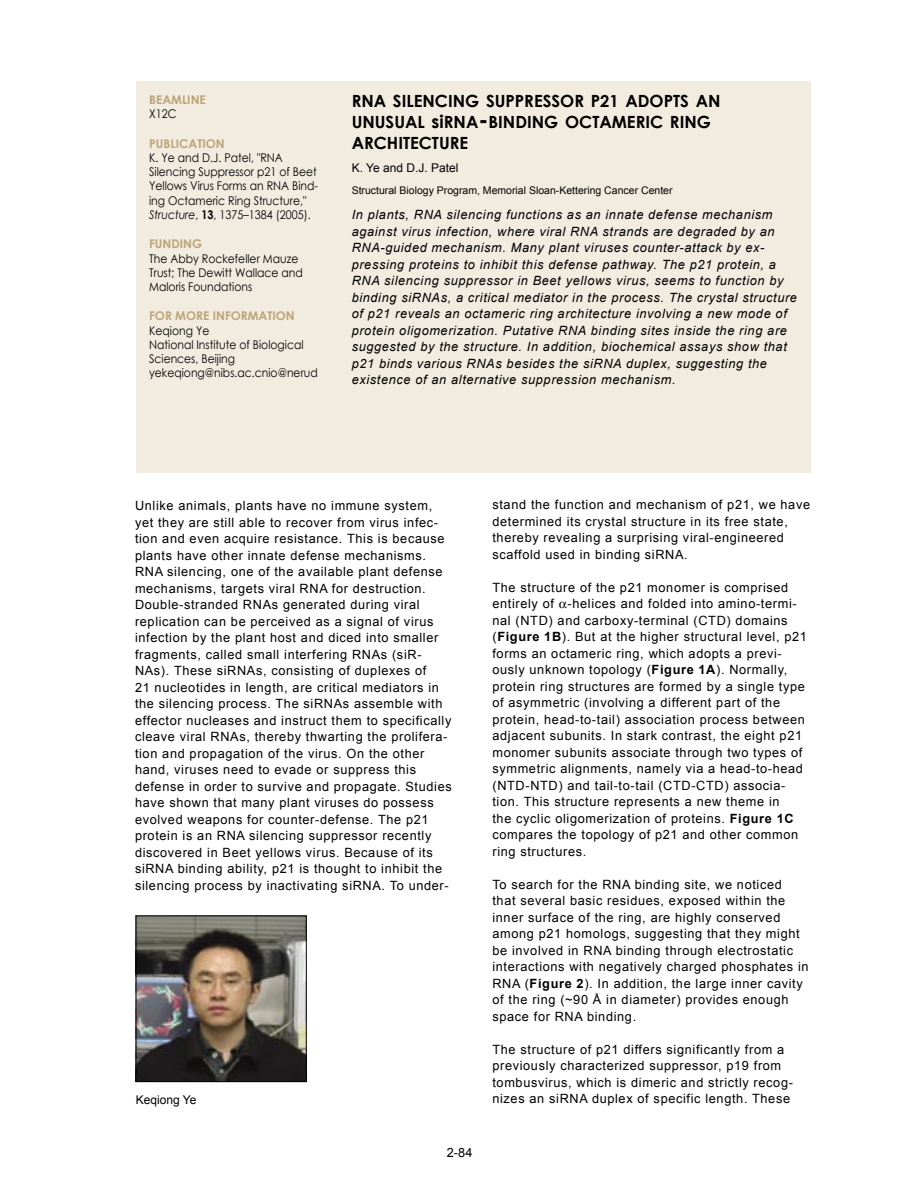
<style>
.page{position:relative;width:918px;height:1188px;background:#fff}
.page>*{position:absolute;margin:0;border:0;box-sizing:border-box;transform-origin:0 0}
.SciHighlts_main_head{font:700 16.8px/21px "Century Gothic";color:#000}
.Body_Text{font:12.75px/16.5px "Arial";letter-spacing:.05em;color:#000}
.Abstract{font:italic 12.75px/16.5px "Arial";letter-spacing:.05em;color:#000}
.beamline_sidebar_head{font:12px/14.2px "Century Gothic";color:#000;scale:.9 1}
.scientist_names{font:12px "Arial";color:#000}
.beamline_sidebar_head-2{font:700 12px/14.2px "Century Gothic";color:#bda477}
.Fig_caption{font:12px "Arial";color:#000}
.Universities{font:10.5px "Arial";color:#000}
.s1{font-weight:400;color:#000}
.s2{font-weight:700;color:#bda477}
.s3{font-style:italic}
.s4{font-weight:700}
.s5{font-size:16.5px}
.s6{font-size:18px}
.s7{font-size:24px}
</style>
<div class="page">
<div style="left:136px;top:82px;width:675px;height:391px;background:#f2ebe0"></div>
<img style="left:138px;top:918px;width:167px;height:162px">
<div style="left:136px;top:916px;width:171px;height:166px;border:1px solid #000"></div>
<p class="beamline_sidebar_head-2" style="left:149px;top:92px;width:58px">BEAMLINE<br><span class="s1">X12C</span></p>
<p class="beamline_sidebar_head" style="left:149px;top:136px;width:189px"><span class="s2">PUBLICATION<br></span>K. Ye and D.J. Patel, "RNA<br>Silencing Suppressor p21 of Beet<br>Yellows Virus Forms an RNA Bind&shy;ing Octameric Ring Structure,"<br><span class="s3">Structure</span>, <span class="s4">13</span>, 1375–1384 (2005).</p>
<p class="beamline_sidebar_head" style="left:149px;top:237px;width:172px"><span class="s2">FUNDING<br></span>The Abby Rockefeller Mauze<br>Trust; The Dewitt Wallace and<br>Maloris Foundations</p>
<p class="beamline_sidebar_head" style="left:149px;top:309px;width:189px"><span class="s2">FOR MORE INFORMATION<br></span>Keqiong Ye<br>National Institute of Biological<br>Sciences, Beijing yekeqiong@nibs.ac.cnio@nerud</p>
<p class="SciHighlts_main_head" style="left:352px;top:90px;width:370px">RNA SILENCING SUPPRESSOR P<span class="s5">21</span> ADOPTS AN<br>UNUSUAL <span class="s6">si</span>RNA<span class="s7">-</span>BINDING OCTAMERIC RING<br>ARCHITECTURE</p>
<p class="scientist_names" style="left:352px;top:160px;width:108px">K. Ye and D.J. Patel</p>
<p class="Universities" style="left:352px;top:183px;width:322px">Structural Biology Program, Memorial Sloan-Kettering Cancer Center</p>
<p class="Abstract" style="left:352px;top:207px;width:447px">In plants, RNA silencing functions as an innate defense mechanism against virus infection, where viral RNA strands are degraded by an RNA-guided mechanism. Many plant viruses counter-attack by ex&shy;pressing proteins to inhibit this defense pathway. The p21 protein, a RNA silencing suppressor in Beet yellows virus, seems to function by binding siRNAs, a critical mediator in the process. The crystal structure of p21 reveals an octameric ring architecture involving a new mode of protein oligomerization. Putative RNA binding sites inside the ring are suggested by the structure. In addition, biochemical assays show that p21 binds various RNAs besides the siRNA duplex, suggesting the existence of an alternative suppression mechanism.</p>
<p class="Body_Text" style="left:135px;top:497px;width:318px">Unlike animals, plants have no immune system, yet they are still able to recover from virus infec&shy;tion and even acquire resistance. This is because plants have other innate defense mechanisms.<br>RNA silencing, one of the available plant defense mechanisms, targets viral RNA for destruction.<br>Double-stranded RNAs generated during viral replication can be perceived as a signal of virus infection by the plant host and diced into smaller fragments, called small interfering RNAs (siR-NAs). These siRNAs, consisting of duplexes of<br>21 nucleotides in length, are critical mediators in the silencing process. The siRNAs assemble with effector nucleases and instruct them to specifically cleave viral RNAs, thereby thwarting the prolifera&shy;tion and propagation of the virus. On the other hand, viruses need to evade or suppress this defense in order to survive and propagate. Studies have shown that many plant viruses do possess evolved weapons for counter-defense. The p21 protein is an RNA silencing suppressor recently discovered in Beet yellows virus. Because of its siRNA binding ability, p21 is thought to inhibit the silencing process by inactivating siRNA. To under-</p>
<p class="Body_Text" style="left:492px;top:497px;width:319px">stand the function and mechanism of p21, we have determined its crystal structure in its free state, thereby revealing a surprising viral-engineered scaffold used in binding siRNA.</p>
<p class="Body_Text" style="left:492px;top:579px;width:316px">The structure of the p21 monomer is comprised entirely of -helices and folded into amino-termi&shy;nal (NTD) and carboxy-terminal (CTD) domains (<span class="s4">Figure 1B</span>). But at the higher structural level, p21 forms an octameric ring, which adopts a previ&shy;ously unknown topology (<span class="s4">Figure 1A</span>). Normally, protein ring structures are formed by a single type of asymmetric (involving a different part of the protein, head-to-tail) association process between adjacent subunits. In stark contrast, the eight p21 monomer subunits associate through two types of symmetric alignments, namely via a head-to-head (NTD-NTD) and tail-to-tail (CTD-CTD) associa&shy;tion. This structure represents a new theme in<br>the cyclic oligomerization of proteins. <span class="s4">Figure 1C </span>compares the topology of p21 and other common ring structures.</p>
<p class="Body_Text" style="left:492px;top:876px;width:318px">To search for the RNA binding site, we noticed<br>that several basic residues, exposed within the inner surface of the ring, are highly conserved among p21 homologs, suggesting that they might be involved in RNA binding through electrostatic interactions with negatively charged phosphates in RNA (<span class="s4">Figure 2</span>). In addition, the large inner cavity of the ring (~90 Å in diameter) provides enough space for RNA binding.</p>
<p class="Body_Text" style="left:492px;top:1041px;width:302px">The structure of p21 differs significantly from a previously characterized suppressor, p19 from tombusvirus, which is dimeric and strictly recog&shy;nizes an siRNA duplex of specific length. These</p>
<p class="Fig_caption" style="left:136px;top:1092px;width:62px">Keqiong Ye</p>
<p class="Body_Text" style="left:447px;top:1145px;width:27px">2-84</p>
</div>
